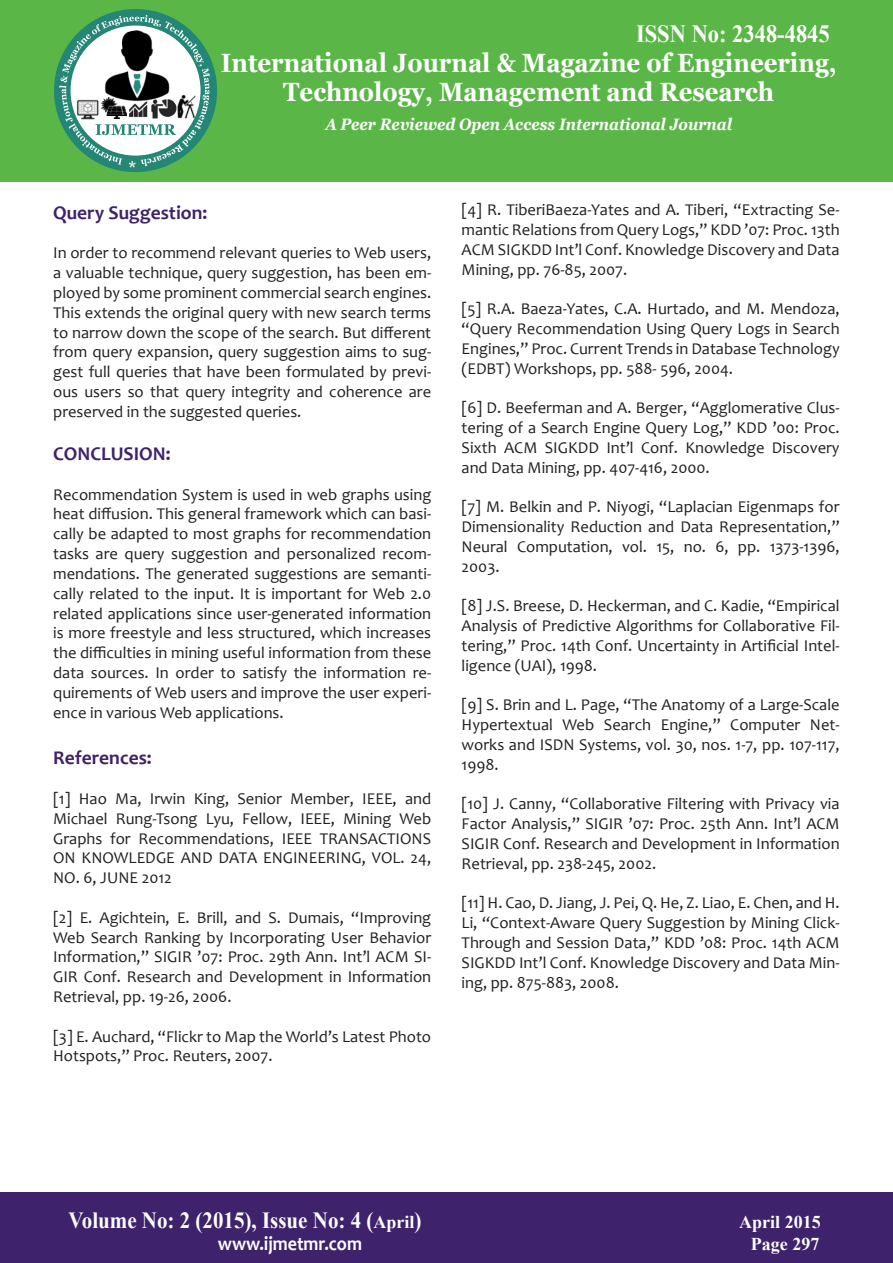
<style>
.page{position:relative;width:893px;height:1263px;background:#fff}
.page>*{position:absolute;margin:0;border:0;box-sizing:border-box;transform-origin:0 0}
.t1{font:700 26.4px "Georgia";color:#fff;scale:.91 1}
.t2{font:700 24.75px "Times New Roman";color:#fff;scale:.91 1}
.t3{font:700 23.1px "Times New Roman";color:#fff;scale:.91 1}
.t4{font:700 19.8px "Candara";color:#fff;scale:.91 1}
.t5{font:700 19.5px "Candara";color:#3e236c}
.t6{font:700 19.5px "Candara";color:#3f2069}
.t7{font:700 18px "Times New Roman";color:#fff}
.t8{font:16.5px/19.8px "Candara";color:#231f20;text-align:justify}
.t9{font:italic 700 16.5px "Georgia";color:#fff;scale:.91 1}
.s1{font-size:18px}
</style>
<div class="page">
<div style="left:0;top:1193px;width:893px;height:70px;background:#3e236c"></div>
<div style="left:0;top:0;width:893px;height:182px;background:#5ab747"></div>
<div style="left:54px;top:9px;width:163px;height:163px;background:#248675;border-radius:50%"></div>
<svg style="left:59px;top:15px;width:151px;height:153px"></svg>
<img style="left:150px;top:97px;width:27px;height:23px">
<img style="left:177px;top:94px;width:21px;height:26px">
<img style="left:102px;top:30px;width:72px;height:73px">
<img style="left:75px;top:99px;width:25px;height:21px">
<img style="left:102px;top:97px;width:25px;height:21px">
<p class="t2" style="left:636px;top:16px;width:214px">ISSN No: 2348-4845</p>
<p class="t1" style="left:221px;top:46px;width:678px">International Journal &amp; Magazine of Engineering,</p>
<p class="t1" style="left:283px;top:75px;width:541px">Technology, Management and Research</p>
<p class="t9" style="left:325px;top:113px;width:448px">A Peer Reviewed Open Access International Journal</p>
<p class="t5" style="left:53px;top:200px;width:156px">Query Suggestion:</p>
<p class="t8" style="left:53px;top:243px;width:380px">In order to recommend relevant queries to Web users, a valuable technique, query suggestion, has been em&shy;ployed by some prominent commercial search engines.<br>This extends the original query with new search terms to narrow down the scope of the search. But different from query expansion, query suggestion aims to sug&shy;gest full queries that have been formulated by previ&shy;ous users so that query integrity and coherence are preserved in the suggested queries.</p>
<p class="t5" style="left:53px;top:441px;width:119px">CONCLUSION:</p>
<p class="t8" style="left:53px;top:484px;width:380px">Recommendation System is used in web graphs using heat diffusion. This general framework which can basi&shy;cally be adapted to most graphs for recommendation tasks are query suggestion and personalized recom&shy;mendations. The generated suggestions are semanti&shy;cally related to the input. It is important for Web 2.0 related applications since user-generated information is more freestyle and less structured, which increases the difficulties in mining useful information from these data sources. In order to satisfy the information re&shy;quirements of Web users and improve the user experi&shy;ence in various Web applications.</p>
<p class="t6" style="left:53px;top:746px;width:100px">References:</p>
<p class="t8" style="left:53px;top:788px;width:379px">[1] Hao Ma, Irwin King, Senior Member, IEEE, and Michael Rung-Tsong Lyu, Fellow, IEEE, Mining Web Graphs for Recommendations, IEEE TRANSACTIONS ON KNOWLEDGE AND DATA ENGINEERING, VOL. 24, NO. 6, JUNE 2012</p>
<p class="t8" style="left:53px;top:907px;width:380px">[2] E. Agichtein, E. Brill, and S. Dumais, “Improving Web Search Ranking by Incorporating User Behavior Information,” SIGIR ’07: Proc. 29th Ann. Int’l ACM SI-GIR Conf. Research and Development in Information Retrieval, pp. 19-26, 2006.</p>
<p class="t8" style="left:53px;top:1026px;width:379px">[3] E. Auchard, “Flickr to Map the World’s Latest Photo<br>Hotspots,” Proc. Reuters, 2007.</p>
<p class="t8" style="left:462px;top:200px;width:380px">[4] R. TiberiBaeza-Yates and A. Tiberi, “Extracting Se&shy;mantic Relations from Query Logs,” KDD ’07: Proc. 13th ACM SIGKDD Int’l Conf. Knowledge Discovery and Data Mining, pp. 76-85, 2007.</p>
<p class="t8" style="left:462px;top:299px;width:380px">[5] R.A. Baeza-Yates, C.A. Hurtado, and M. Mendoza, “Query Recommendation Using Query Logs in Search Engines,” Proc. Current Trends in Database Technology (EDBT) Workshops, pp. 588- 596, 2004.</p>
<p class="t8" style="left:462px;top:398px;width:380px">[6] D. Beeferman and A. Berger, “Agglomerative Clus&shy;tering of a Search Engine Query Log,” KDD ’00: Proc.<br>Sixth ACM SIGKDD Int’l Conf. Knowledge Discovery and Data Mining, pp. 407-416, 2000.</p>
<p class="t8" style="left:462px;top:497px;width:380px">[7] M. Belkin and P. Niyogi, “Laplacian Eigenmaps for Dimensionality Reduction and Data Representation,” Neural Computation, vol. 15, no. 6, pp. 1373-1396, 2003.</p>
<p class="t8" style="left:462px;top:596px;width:380px">[8] J.S. Breese, D. Heckerman, and C. Kadie, “Empirical Analysis of Predictive Algorithms for Collaborative Fil&shy;tering,” Proc. 14th Conf. Uncertainty in Artificial Intel&shy;ligence (UAI), 1998.</p>
<p class="t8" style="left:462px;top:695px;width:380px">[9] S. Brin and L. Page, “The Anatomy of a Large-Scale Hypertextual Web Search Engine,” Computer Net&shy;works and ISDN Systems, vol. 30, nos. 1-7, pp. 107-117, 1998.</p>
<p class="t8" style="left:462px;top:794px;width:380px">[10] J. Canny, “Collaborative Filtering with Privacy via Factor Analysis,” SIGIR ’07: Proc. 25th Ann. Int’l ACM SIGIR Conf. Research and Development in Information Retrieval, pp. 238-245, 2002.</p>
<p class="t8" style="left:462px;top:893px;width:380px">[11] H. Cao, D. Jiang, J. Pei, Q. He, Z. Liao, E. Chen, and H.<br>Li, “Context-Aware Query Suggestion by Mining Click-Through and Session Data,” KDD ’08: Proc. 14th ACM SIGKDD Int’l Conf. Knowledge Discovery and Data Min&shy;ing, pp. 875-883, 2008.</p>
<p class="t3" style="left:69px;top:1204px;width:389px">Volume No: 2 (2015), Issue No: 4 (<span class="s1">April</span>)</p>
<p class="t7" style="left:739px;top:1210px;width:83px">April 2015</p>
<p class="t4" style="left:218px;top:1231px;width:160px">www.ijmetmr.com</p>
<p class="t7" style="left:751px;top:1231px;width:70px">Page 297</p>
</div>
